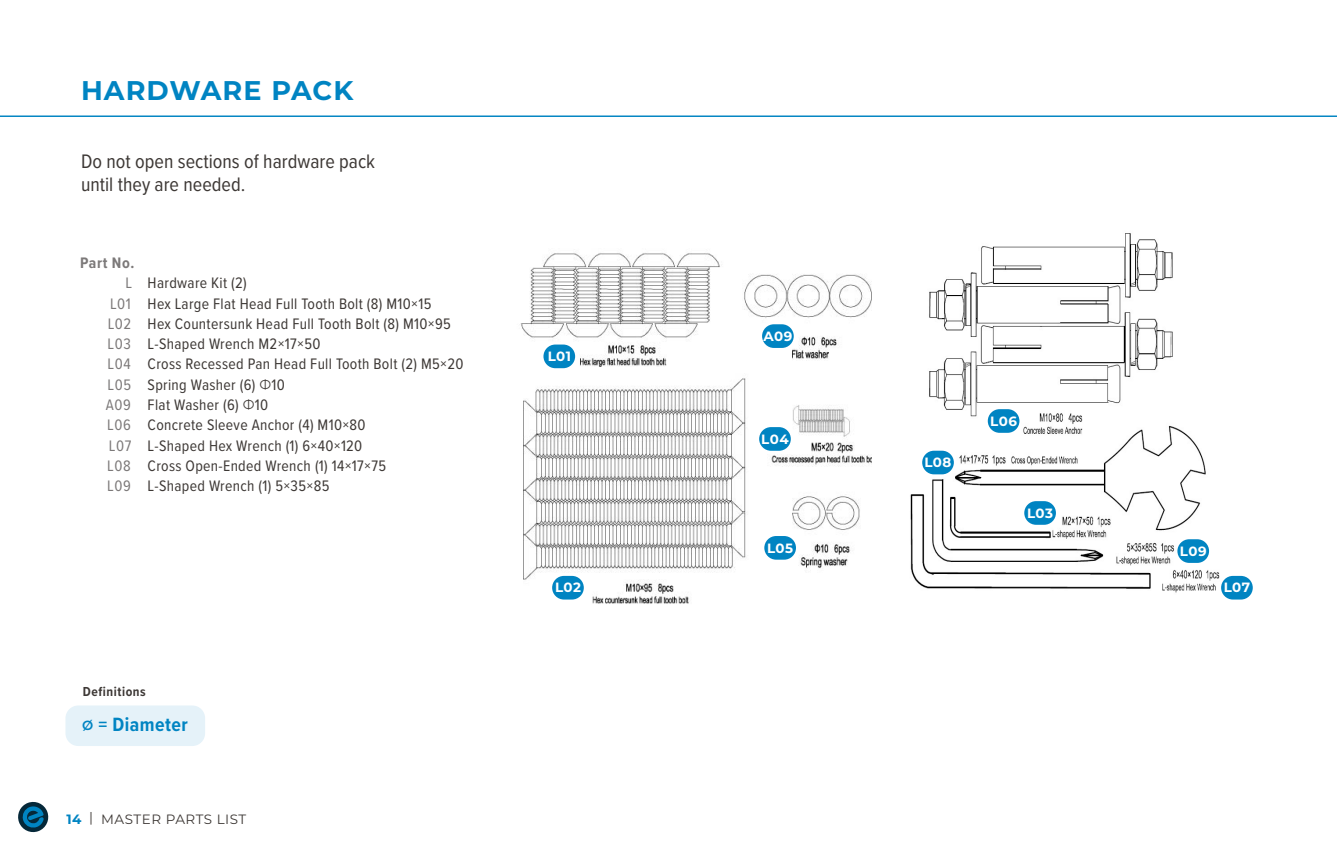
<style>
.page{position:relative;width:1337px;height:851px;background:#fff}
.page>*{position:absolute;margin:0;border:0;box-sizing:border-box;transform-origin:0 0}
.Page_Head_L{font:700 27px "Montserrat";letter-spacing:.04em;color:#0084c2}
.Labels{font:20.25px/22.5px "Proxima Nova Cond";color:#3d3835}
.Page_Footer_Right{font:700 19.8px "Proxima Nova Cond";letter-spacing:.025em;color:#0084c2}
.t1{font:15.75px/20.2px "Proxima Nova Cond";letter-spacing:.02em;color:#3d3835}
.Page_Footer_Right-2{font:15.75px "Proxima Nova Cond";letter-spacing:.04em;color:#7c7979}
.Page_Footer_Right-3{font:700 15.75px "Proxima Nova Cond";letter-spacing:.04em;color:#7c7979}
.t2{font:700 13.5px "Montserrat";letter-spacing:.025em;color:#fff}
.t3{font:13.5px "Montserrat";letter-spacing:.04em;color:#3d3835}
.Page_Footer_Right-4{font:700 13.5px "Proxima Nova Cond";letter-spacing:.04em;color:#3d3835}
.s1{font-family:"Montserrat Alternates";font-size:13.05px}
.s2{font-family:"Montserrat";font-weight:600;font-size:13.28px}
.s3{font-weight:700;color:#0084c2}
</style>
<div class="page">
<svg style="left:18px;top:801px;width:31px;height:32px"></svg>
<img style="left:520px;top:253px;width:351px;height:351px">
<div style="left:543px;top:344px;width:32px;height:24px;background:#0084c2;border-radius:12px"></div>
<div style="left:552px;top:576px;width:32px;height:23px;background:#0084c2;border-radius:12px"></div>
<div style="left:759px;top:427px;width:32px;height:24px;background:#0084c2;border-radius:12px"></div>
<div style="left:764px;top:536px;width:32px;height:23px;background:#0084c2;border-radius:12px"></div>
<div style="left:762px;top:324px;width:31px;height:24px;background:#0084c2;border-radius:12px"></div>
<img style="left:910px;top:233px;width:318px;height:366px">
<div style="left:987px;top:409px;width:32px;height:24px;background:#0084c2;border-radius:12px"></div>
<div style="left:1221px;top:576px;width:31px;height:23px;background:#0084c2;border-radius:12px"></div>
<div style="left:922px;top:450px;width:32px;height:24px;background:#0084c2;border-radius:12px"></div>
<div style="left:1177px;top:539px;width:32px;height:24px;background:#0084c2;border-radius:12px"></div>
<div style="left:65px;top:705px;width:140px;height:41px;background:#e5f2f9;border-radius:13px"></div>
<hr style="left:0;top:116px;width:1336px;height:1px;background:#0084c2">
<div style="left:1024px;top:501px;width:32px;height:23px;background:#0084c2;border-radius:12px"></div>
<p class="Page_Head_L" style="left:81px;top:71px;width:274px">HARDWARE PACK</p>
<p class="Labels" style="left:81px;top:150px;width:296px">Do not open sections of hardware pack until they are needed.</p>
<p class="Page_Footer_Right-3" style="left:80px;top:251px;width:56px">Part No.</p>
<p class="Page_Footer_Right-2" style="left:126px;top:271px;width:8px">L</p>
<p class="Page_Footer_Right-2" style="left:110px;top:292px;width:22px">L01</p>
<p class="Page_Footer_Right-2" style="left:108px;top:312px;width:25px">L02</p>
<p class="Page_Footer_Right-2" style="left:107px;top:332px;width:25px">L03</p>
<p class="Page_Footer_Right-2" style="left:108px;top:352px;width:25px">L04</p>
<p class="Page_Footer_Right-2" style="left:107px;top:373px;width:25px">L05</p>
<p class="Page_Footer_Right-2" style="left:106px;top:393px;width:27px">A09</p>
<p class="Page_Footer_Right-2" style="left:107px;top:413px;width:25px">L06</p>
<p class="Page_Footer_Right-2" style="left:109px;top:433px;width:24px">L07</p>
<p class="Page_Footer_Right-2" style="left:107px;top:454px;width:25px">L08</p>
<p class="Page_Footer_Right-2" style="left:107px;top:474px;width:25px">L09</p>
<p class="t1" style="left:148px;top:272px;width:101px">Hardware Kit (2)</p>
<p class="t1" style="left:148px;top:292px;width:285px">Hex Large Flat Head Full Tooth Bolt (8) M10×15</p>
<p class="t1" style="left:148px;top:313px;width:305px">Hex Countersunk Head Full Tooth Bolt (8) M10×95</p>
<p class="t1" style="left:148px;top:333px;width:317px">L-Shaped Wrench M2×17×50<br>Cross Recessed Pan Head Full Tooth Bolt (2) M5×20</p>
<p class="t1" style="left:148px;top:373px;width:139px">Spring Washer (6) <span class="s1">Ф</span>10</p>
<p class="t1" style="left:148px;top:394px;width:122px">Flat Washer (6) <span class="s1">Ф</span>10</p>
<p class="t1" style="left:148px;top:414px;width:219px">Concrete Sleeve Anchor (4) M10×80</p>
<p class="t1" style="left:148px;top:434px;width:216px">L-Shaped Hex Wrench (1) 6×40×120</p>
<p class="t1" style="left:148px;top:454px;width:240px">Cross Open-Ended Wrench (1) 14×17×75</p>
<p class="t1" style="left:148px;top:475px;width:183px">L-Shaped Wrench (1) 5×35×85</p>
<p class="Page_Footer_Right-4" style="left:83px;top:682px;width:64px">Definitions</p>
<p class="Page_Footer_Right" style="left:82px;top:710px;width:107px"><span class="s2">Ø</span> = Diameter</p>
<p class="t3" style="left:66px;top:809px;width:179px"><span class="s3">14</span> | MASTER PARTS LI ST</p>
<p class="t2" style="left:547px;top:346px;width:25px">L01</p>
<p class="t2" style="left:555px;top:578px;width:27px">L02</p>
<p class="t2" style="left:763px;top:326px;width:30px">A09</p>
<p class="t2" style="left:761px;top:429px;width:29px">L04</p>
<p class="t2" style="left:767px;top:538px;width:28px">L05</p>
<p class="t2" style="left:924px;top:452px;width:28px">L08</p>
<p class="t2" style="left:990px;top:411px;width:28px">L06</p>
<p class="t2" style="left:1027px;top:503px;width:27px">L03</p>
<p class="t2" style="left:1179px;top:541px;width:28px">L09</p>
<p class="t2" style="left:1223px;top:578px;width:28px">L07</p>
</div>
